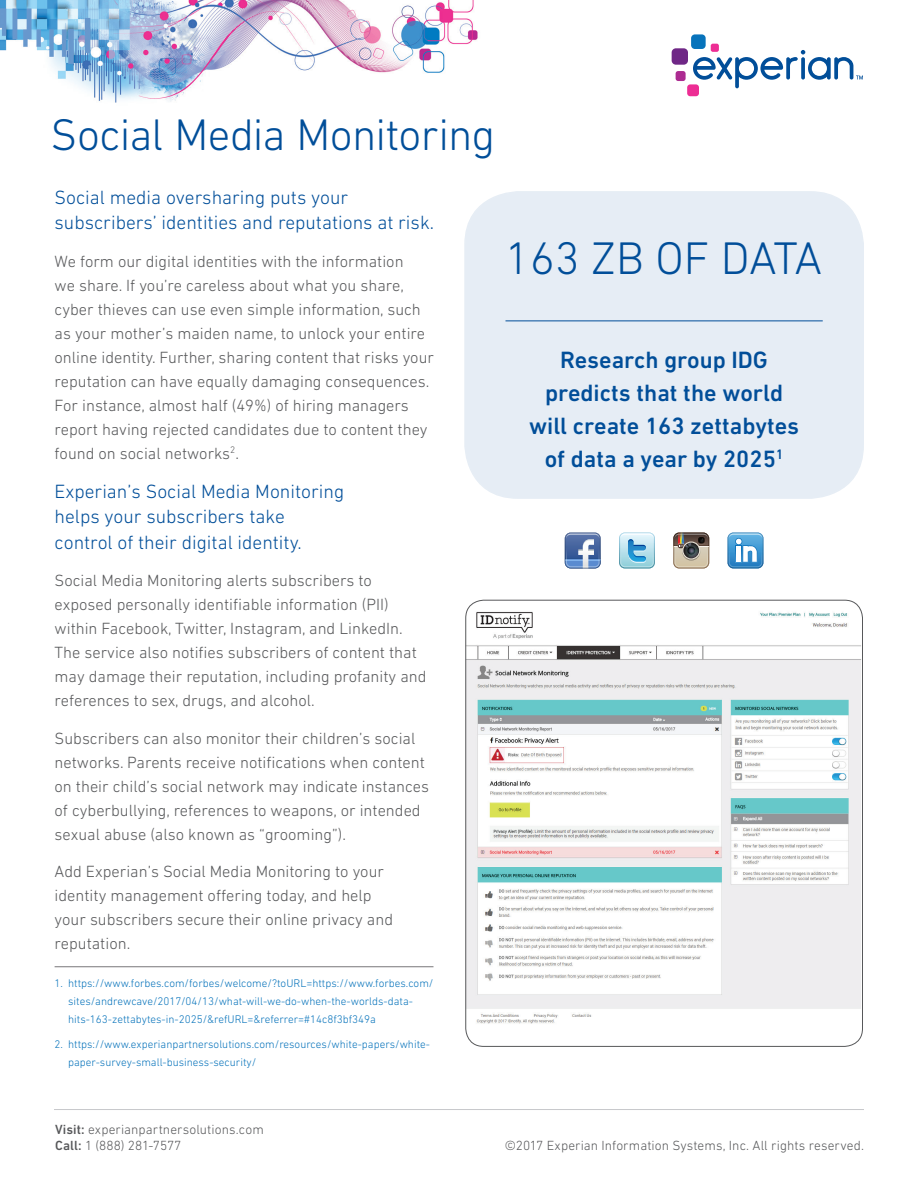
<style>
.page{position:relative;width:918px;height:1188px;background:#fff}
.page>*{position:absolute;margin:0;border:0;box-sizing:border-box;transform-origin:0 0}
.t1{font:300 46.5px "DIN Next W1 G";color:#014e99}
.t2{font:300 45px "DIN Next W1 G";letter-spacing:-.015em;color:#014e99}
.t3{font:500 24px/33px "DIN Next W1 G";color:#014e99;text-align:center}
.t4{font:300 19.5px/25.5px "DIN Next W1 G";color:#014e99}
.t5{font:300 16.5px/24px "DIN Next W1 G";color:#57585a}
.t6{font:300 13.5px/16.5px "DIN Next W1 G";letter-spacing:.005em;color:#57585a}
.t7{font:300 11.25px/18px "DIN Next W1 G";color:#0773bb}
.s1{font-weight:500}
</style>
<div class="page">
<img style="left:0;top:0;width:478px;height:103px">
<div style="left:691px;top:34px;width:15px;height:15px;background:#0773bb;border-radius:4px"></div>
<div style="left:672px;top:48px;width:16px;height:17px;background:#6f2786;border-radius:4px"></div>
<div style="left:676px;top:71px;width:10px;height:10px;background:#ac2b91;border-radius:3px"></div>
<div style="left:687px;top:84px;width:12px;height:12px;background:#ed2d94;border-radius:3px"></div>
<div style="left:711px;top:44px;width:8px;height:8px;background:#ed2d94;border-radius:2px"></div>
<svg style="left:693px;top:50px;width:170px;height:38px"></svg>
<hr style="left:54px;top:1109px;width:810px;height:1px;background:#c7c8cb">
<hr style="left:55px;top:966px;width:378px;height:1px;background:#787779">
<img style="left:466px;top:607px;width:395px;height:433px">
<div style="left:465px;top:192px;width:398px;height:306px;background:#e6edf5;border-radius:53px"></div>
<div style="left:464px;top:191px;width:400px;height:308px;border:2px solid #014e99;border-radius:53px"></div>
<hr style="left:506px;top:321px;width:317px;height:1px;background:#014e99">
<svg style="left:565px;top:532px;width:36px;height:36px"></svg>
<svg style="left:619px;top:532px;width:36px;height:36px"></svg>
<svg style="left:673px;top:532px;width:36px;height:36px"></svg>
<svg style="left:728px;top:532px;width:36px;height:36px"></svg>
<h2 class="t2" style="left:51px;top:109px;width:446px">Social Media Monitoring</h2>
<p class="t4" style="left:55px;top:184px;width:381px">Social media oversharing puts your subscribers’ identities and reputations at risk.</p>
<p class="t5" style="left:55px;top:249px;width:381px">We form our digital identities with the information<br>we share. If you’re careless about what you share, cyber thieves can use even simple information, such as your mother’s maiden name, to unlock your entire online identity. Further, sharing content that risks your reputation can have equally damaging consequences.<br>For instance, almost half (49%) of hiring managers report having rejected candidates due to content they found on social networks<sup>2</sup>.</p>
<p class="t4" style="left:55px;top:478px;width:291px">Experian’s Social Media Monitoring helps your subscribers take control of their digital identity.</p>
<p class="t5" style="left:55px;top:568px;width:373px">Social Media Monitoring alerts subscribers to exposed personally identifiable information (PII) within Facebook, Twitter, Instagram, and LinkedIn.<br>The service also notifies subscribers of content that may damage their reputation, including profanity and references to sex, drugs, and alcohol.</p>
<p class="t5" style="left:55px;top:726px;width:376px">Subscribers can also monitor their children’s social networks. Parents receive notifications when content on their child’s social network may indicate instances of cyberbullying, references to weapons, or intended sexual abuse (also known as “grooming”).</p>
<p class="t5" style="left:55px;top:859px;width:340px">Add Experian’s Social Media Monitoring to your identity management offering today, and help your subscribers secure their online privacy and reputation.</p>
<p class="t7" style="left:68px;top:974px;width:367px;text-indent:-14px">1. https://www.forbes.com/forbes/welcome/?toURL=https://www.forbes.com/ sites/andrewcave/2017/04/13/what-will-we-do-when-the-worlds-data&shy;hits-163-zettabytes-in-2025/&amp;refURL=&amp;referrer=#14c8f3bf349a</p>
<p class="t7" style="left:68px;top:1035px;width:364px;text-indent:-14px">2. https://www.experianpartnersolutions.com/resources/white-papers/white&shy;paper-survey-small-business-security/</p>
<h1 class="t1" style="left:505px;top:231px;width:318px">163 ZB OF DATA</h1>
<h3 class="t3" style="left:529px;top:343px;width:272px">Research group IDG predicts that the world will create 163 zettabytes of data a year by 2025<sup>1</sup></h3>
<p class="t6" style="left:55px;top:1121px;width:210px"><span class="s1">Visit:</span> experianpartnersolutions.com<br><span class="s1">Call:</span> 1 (888) 281-7577</p>
<p class="t6" style="left:505px;top:1137px;width:361px">©2017 Experian Information Systems, Inc. All rights reserved.</p>
</div>
